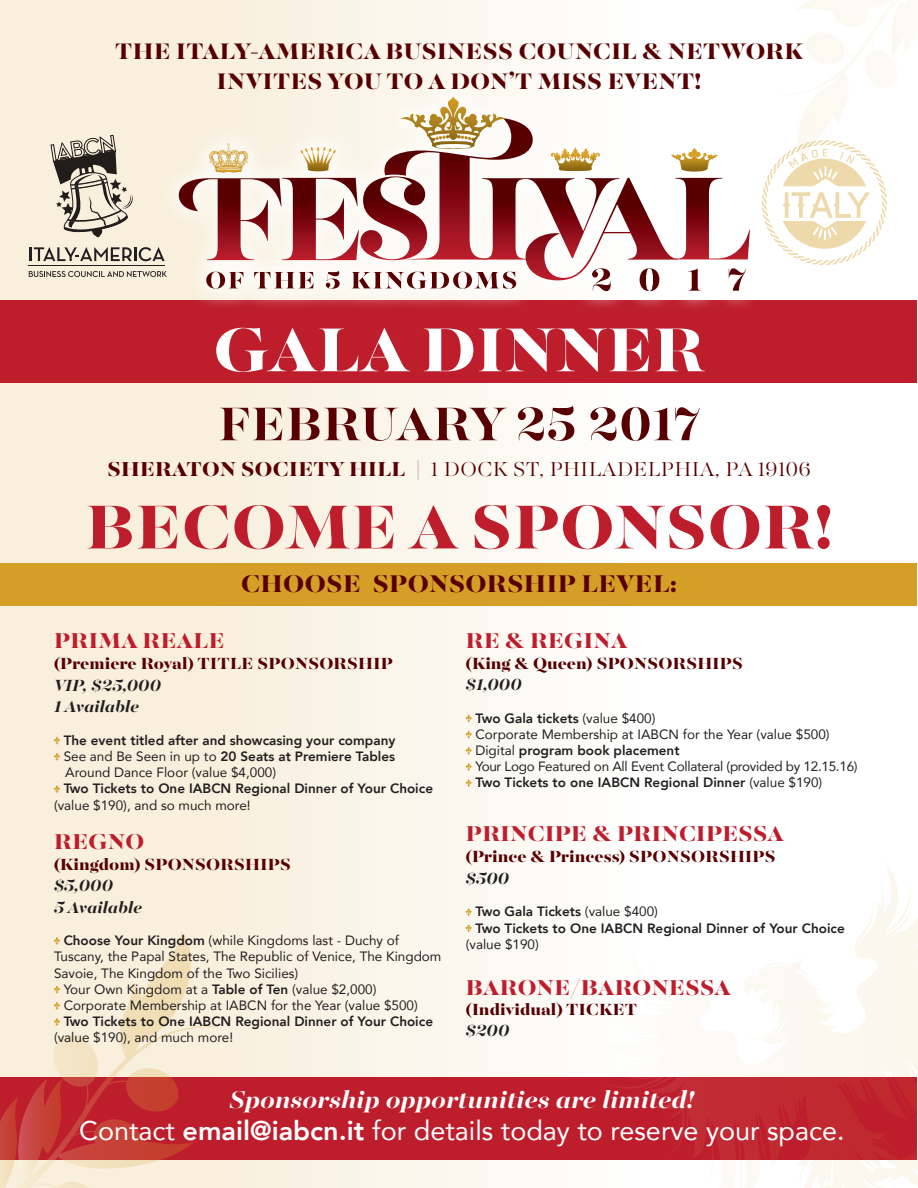
<style>
.page{position:relative;width:918px;height:1188px;background:#fff}
.page>*{position:absolute;margin:0;border:0;box-sizing:border-box;transform-origin:0 0}
.t1{font:800 69px "Majesti Banner";letter-spacing:.02em;color:#be1d2c}
.t2{font:800 69px "Majesti Banner";letter-spacing:.02em;color:#fff}
.t3{font:700 52.5px "Majesti Banner";color:#580001}
.t4{font:27px "Avenir";color:#fff}
.t5{font:italic 700 27px "Majesti Banner";color:#fff}
.t6{font:800 27px "Majesti Banner";letter-spacing:.02em;color:#580001}
.t7{font:800 25.05px "Majesti Banner";letter-spacing:.02em;color:#580001}
.t8{font:800 24px "Majesti Banner";letter-spacing:.02em;color:#be1d2c}
.t9{font:300 22.5px "Majesti Banner";letter-spacing:.02em;color:#580001}
.t10{font:800 18px "Majesti Banner";letter-spacing:.005em;color:#580001}
.t11{font:italic 700 18px "Majesti Banner";color:#231f20}
.t12{font:800 13.5px/16.2px "Avenir";color:#231f20}
.t13{font:13.5px/16.2px "Avenir";color:#231f20}
.t14{font:13.5px "Avenir";letter-spacing:-.02em;color:#231f20}
.s1{font-weight:800}
.s2{font-weight:400}
</style>
<div class="page">
<div style="left:0;top:0;width:918px;height:1188px;background:linear-gradient(to right,#f7edd8,#fff)"></div>
<div style="left:1px;top:301px;width:916px;height:82px;background:#be1d2c"></div>
<div style="left:0;top:564px;width:917px;height:42px;background:#d59e27"></div>
<div style="left:0;top:1078px;width:917px;height:82px;background:linear-gradient(to bottom,#bf212e,#be1e2d)"></div>
<svg style="left:837px;top:1013px;width:81px;height:175px"></svg>
<div style="left:157px;top:75px;width:615px;height:238px;background:#fff;opacity:.75"></div>
<svg style="left:179px;top:96px;width:571px;height:195px"></svg>
<svg style="left:0;top:932px;width:216px;height:256px"></svg>
<svg style="left:0;top:1079px;width:63px;height:109px"></svg>
<svg style="left:762px;top:0;width:156px;height:265px"></svg>
<svg style="left:51px;top:135px;width:83px;height:102px"></svg>
<hr style="left:28px;top:265px;width:137px;height:1px;background:#231f20">
<svg style="left:30px;top:247px;width:135px;height:14px"></svg>
<svg style="left:29px;top:271px;width:138px;height:6px"></svg>
<svg style="left:54px;top:736px;width:6px;height:9px"></svg>
<svg style="left:54px;top:753px;width:6px;height:8px"></svg>
<svg style="left:54px;top:785px;width:6px;height:8px"></svg>
<svg style="left:54px;top:937px;width:6px;height:8px"></svg>
<svg style="left:54px;top:985px;width:6px;height:9px"></svg>
<svg style="left:54px;top:1002px;width:6px;height:8px"></svg>
<svg style="left:54px;top:1018px;width:6px;height:8px"></svg>
<svg style="left:466px;top:714px;width:6px;height:9px"></svg>
<svg style="left:466px;top:730px;width:6px;height:9px"></svg>
<svg style="left:466px;top:747px;width:6px;height:8px"></svg>
<svg style="left:466px;top:763px;width:6px;height:8px"></svg>
<svg style="left:466px;top:779px;width:6px;height:8px"></svg>
<svg style="left:466px;top:908px;width:6px;height:8px"></svg>
<svg style="left:466px;top:924px;width:6px;height:9px"></svg>
<p class="t7" style="left:115px;top:34px;width:689px">THE ITALY-AMERICA BUSINESS COUNCIL &amp; NETWORK</p>
<p class="t7" style="left:217px;top:64px;width:486px">INVITES YOU TO A DON’T MISS EVENT!</p>
<p class="t2" style="left:214px;top:305px;width:492px">GALA DINNER</p>
<p class="t3" style="left:219px;top:390px;width:483px">FEBRUARY 25 2017</p>
<p class="t9" style="left:107px;top:455px;width:705px"><span class="s1">SHERATON SOCIETY HILL</span> | 1 DOCK ST, PHILADELPHIA, PA 19106</p>
<p class="t1" style="left:86px;top:482px;width:749px">BECOME A SPONSOR!</p>
<p class="t6" style="left:241px;top:566px;width:438px">CHOOSE SPONSORSHIP LEVEL:</p>
<p class="t8" style="left:54px;top:624px;width:172px">PRIMA REALE</p>
<p class="t10" style="left:54px;top:652px;width:340px">(Premiere Royal) TITLE SPONSORSHIP</p>
<p class="t11" style="left:54px;top:673px;width:109px">VIP, $25,000</p>
<p class="t11" style="left:54px;top:695px;width:87px">1 Available</p>
<p class="t12" style="left:64px;top:732px;width:333px">The event titled after and showcasing your company</p>
<p class="t12" style="left:64px;top:748px;width:333px"><span class="s2">See and Be Seen in up to</span> 20 Seats at Premiere Tables</p>
<p class="t13" style="left:65px;top:764px;width:212px">Around Dance Floor (value $4,000)</p>
<p class="t12" style="left:54px;top:781px;width:381px;text-indent:10px">Two Tickets to One IABCN Regional Dinner of Your Choice <span class="s2">(value $190), and so much more!</span></p>
<p class="t8" style="left:54px;top:825px;width:91px">REGNO</p>
<p class="t10" style="left:54px;top:852px;width:238px">(Kingdom) SPONSORSHIPS</p>
<p class="t11" style="left:54px;top:874px;width:61px">$5,000</p>
<p class="t11" style="left:54px;top:895px;width:90px">5 Available</p>
<p class="t13" style="left:54px;top:932px;width:389px;text-indent:10px"><span class="s1">Choose Your Kingdom</span> (while Kingdoms last - Duchy of<br>Tuscany, the Papal States, The Republic of Venice, The Kingdom<br>Savoie, The Kingdom of the Two Sicilies)</p>
<p class="t13" style="left:64px;top:981px;width:314px">Your Own Kingdom at a <span class="s1">Table of Ten</span> (value $2,000)</p>
<p class="t13" style="left:64px;top:997px;width:356px">Corporate Membership at IABCN for the Year (value $500)</p>
<p class="t12" style="left:54px;top:1013px;width:381px;text-indent:10px">Two Tickets to One IABCN Regional Dinner of Your Choice <span class="s2">(value $190), and much more!</span></p>
<p class="t8" style="left:466px;top:624px;width:163px">RE &amp; REGINA</p>
<p class="t10" style="left:466px;top:651px;width:279px">(King &amp; Queen) SPONSORSHIPS</p>
<p class="t11" style="left:466px;top:673px;width:58px">$1,000</p>
<p class="t12" style="left:475px;top:710px;width:182px">Two Gala tickets <span class="s2">(value $400)</span></p>
<p class="t13" style="left:475px;top:726px;width:356px">Corporate Membership at IABCN for the Year (value $500)</p>
<p class="t12" style="left:475px;top:742px;width:206px"><span class="s2">Digital</span> program book placement</p>
<p class="t14" style="left:475px;top:756px;width:384px">Your Logo Featured on All Event Collateral (provided by 12.15.16)</p>
<p class="t12" style="left:475px;top:775px;width:348px">Two Tickets to one IABCN Regional Dinner <span class="s2">(value $190)</span></p>
<p class="t8" style="left:466px;top:818px;width:319px">PRINCIPE &amp; PRINCIPESSA</p>
<p class="t10" style="left:466px;top:845px;width:311px">(Prince &amp; Princess) SPONSORSHIPS</p>
<p class="t11" style="left:466px;top:867px;width:45px">$500</p>
<p class="t12" style="left:475px;top:904px;width:184px">Two Gala Tickets <span class="s2">(value $400)</span></p>
<p class="t12" style="left:466px;top:920px;width:381px;text-indent:10px">Two Tickets to One IABCN Regional Dinner of Your Choice <span class="s2">(value $190)</span></p>
<p class="t8" style="left:466px;top:972px;width:266px">BARONE/BARONESSA</p>
<p class="t10" style="left:466px;top:997px;width:173px">(Individual) TICKET</p>
<p class="t11" style="left:466px;top:1019px;width:45px">$200</p>
<p class="t5" style="left:229px;top:1082px;width:466px">Sponsorship opportunities are limited!</p>
<p class="t4" style="left:79px;top:1109px;width:767px">Contact <span class="s1">email@iabcn.it</span> for details today to reserve your space.</p>
</div>
